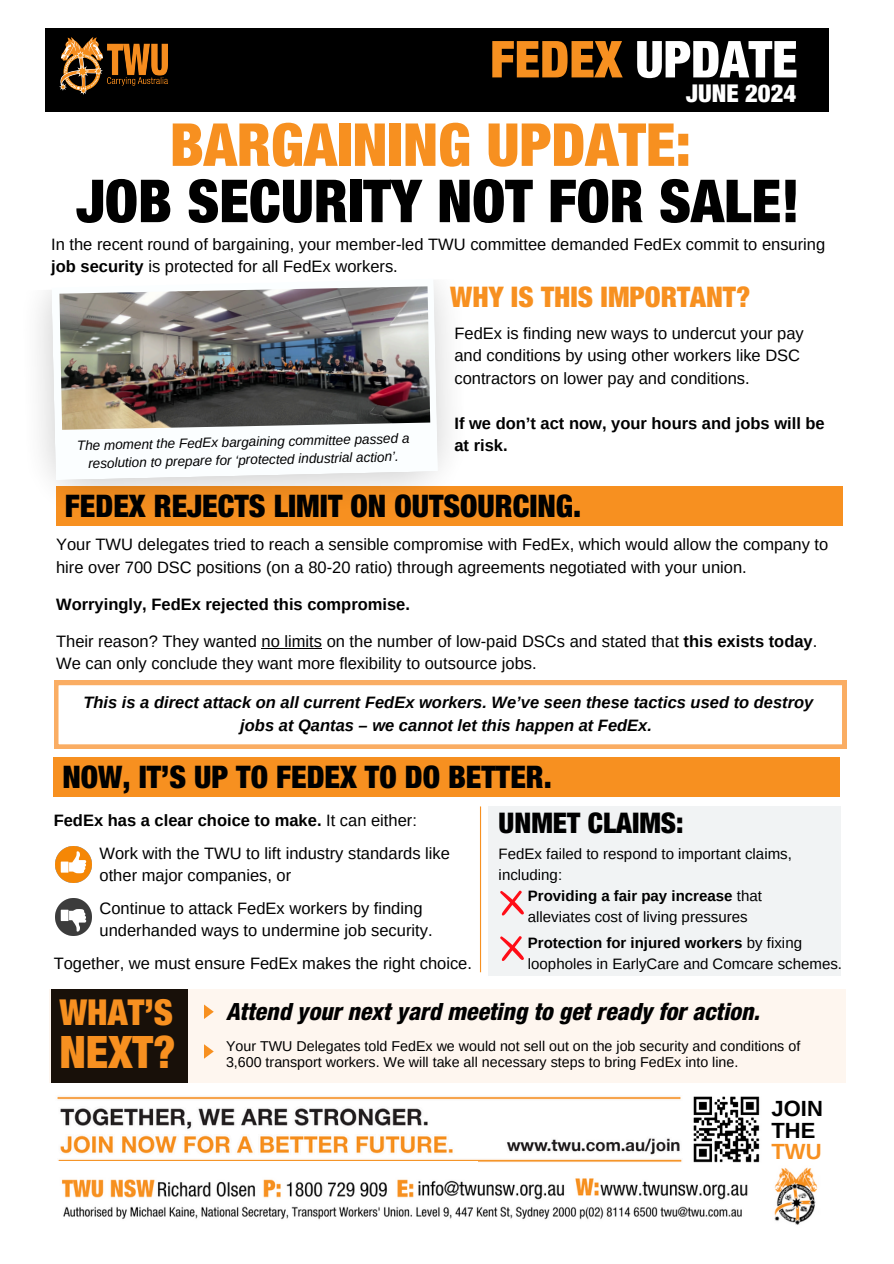
<style>
.page{position:relative;width:894px;height:1264px;background:#fff}
.page>*{position:absolute;margin:0;border:0;box-sizing:border-box;transform-origin:0 0}
.t1{font:900 condensed 59.25px/56.2px "Helvetica Neue LT Std";color:#000;text-align:center}
.t2{font:900 condensed 50.85px "Helvetica Neue LT Std";color:#fff}
.t3{font:900 condensed 44.85px "Helvetica Neue LT Std";color:#f79020}
.t4{font:900 condensed 35.85px "Helvetica Neue LT Std";color:#f79020}
.t5{font:900 condensed 31.2px "Helvetica Neue LT Std";color:#000}
.t6{font:900 condensed 28.5px "Helvetica Neue LT Std";color:#f79020}
.t7{font:900 condensed 28.5px "Helvetica Neue LT Std";color:#000}
.t8{font:900 condensed 24.6px "Helvetica Neue LT Std";color:#fff}
.t9{font:italic 800 condensed 23.7px "Helvetica Neue LT Std";color:#000}
.t10{font:700 21.9px "Arimo";color:#000}
.t11{font:700 21.9px "Arimo";color:#f79020}
.t12{font:16.5px/22.5px "Arimo";color:#000}
.t13{font:700 16.5px "Arimo";color:#000}
.t14{font:italic 700 16.5px/22.5px "Arimo";color:#000;text-align:center}
.t15{font:15px/21px "Arimo";color:#000}
.t16{font:700 15px "Arimo";color:#000}
.t17{font:14.25px/15.8px "Arimo";color:#000}
.t18{font:italic 13.5px "Arimo";color:#000}
.s1{color:#f79020}
.s2{font-weight:700}
.s3{font-weight:400}
</style>
<div class="page">
<div style="left:45px;top:29px;width:783px;height:83px;background:#000"></div>
<img style="left:59px;top:37px;width:108px;height:58px">
<img style="left:478px;top:1096px;width:204px;height:66px">
<img style="left:57px;top:1096px;width:422px;height:64px">
<img style="left:693px;top:1096px;width:67px;height:67px">
<div style="left:56px;top:487px;width:786px;height:39px;background:#f79020"></div>
<img style="left:38px;top:289px;width:429px;height:209px">
<svg style="left:51px;top:282px;width:387px;height:198px"></svg>
<img style="left:59px;top:286px;width:371px;height:144px">
<svg style="left:54px;top:680px;width:792px;height:68px"></svg>
<div style="left:54px;top:757px;width:786px;height:40px;background:#f79020"></div>
<img style="left:56px;top:846px;width:36px;height:36px">
<img style="left:56px;top:899px;width:36px;height:36px">
<hr style="left:261px;top:647px;width:61px;height:1px;background:#000">
<div style="left:488px;top:806px;width:351px;height:169px;background:#f1f3f4"></div>
<hr style="left:480px;top:806px;width:1px;height:166px;background:#f79020">
<svg style="left:500px;top:890px;width:24px;height:25px"></svg>
<svg style="left:500px;top:936px;width:24px;height:25px"></svg>
<svg style="left:49px;top:989px;width:796px;height:94px;fill:#fef6ef"></svg>
<svg style="left:204px;top:1004px;width:10px;height:15px"></svg>
<svg style="left:204px;top:1044px;width:10px;height:14px"></svg>
<img style="left:62px;top:1167px;width:756px;height:58px">
<p class="t2" style="left:490px;top:41px;width:309px"><span class="s1">FEDEX</span> UPDATE</p>
<p class="t8" style="left:686px;top:85px;width:111px">JUNE 2024</p>
<p class="t1" style="left:76px;top:125px;width:724px"><span class="s1">BARGAINING UPDATE:<br></span>JOB SECURITY NOT FOR SALE!</p>
<p class="t12" style="left:51px;top:233px;width:775px">In the recent round of bargaining, your member-led TWU committee demanded FedEx commit to ensuring <span class="s2">job security</span> is protected for all FedEx workers.</p>
<p class="t6" style="left:450px;top:287px;width:301px">WHY IS THIS IMPORTANT?</p>
<p class="t12" style="left:454px;top:322px;width:351px">FedEx is finding new ways to undercut your pay and conditions by using other workers like DSC contractors on lower pay and conditions.</p>
<p class="t13" style="left:454px;top:414px;width:372px">If we don’t act now, your hours and jobs will be</p>
<p class="t18" style="left:77px;top:437px;width:334px;rotate:-1deg">The moment the FedEx bargaining committee passed a</p>
<p class="t13" style="left:454px;top:436px;width:55px">at risk.</p>
<p class="t18" style="left:88px;top:455px;width:312px;rotate:-1deg">resolution to prepare for ‘protected industrial action’.</p>
<p class="t5" style="left:65px;top:495px;width:517px">FEDEX REJECTS LIMIT ON OUTSOURCING.</p>
<p class="t12" style="left:56px;top:533px;width:773px">Your TWU delegates tried to reach a sensible compromise with FedEx, which would allow the company to hire over 700 DSC positions (on a 80-20 ratio) through agreements negotiated with your union.</p>
<p class="t13" style="left:56px;top:595px;width:355px">Worryingly, FedEx rejected this compromise.</p>
<p class="t12" style="left:56px;top:629px;width:762px">Their reason? They wanted no limits on the number of low-paid DSCs and stated that <span class="s2">this exists today</span>.<br>We can only conclude they want more flexibility to outsource jobs.</p>
<p class="t14" style="left:83px;top:691px;width:731px">This is a direct attack on all current FedEx workers. We’ve seen these tactics used to destroy jobs at Qantas – we cannot let this happen at FedEx.</p>
<p class="t5" style="left:62px;top:766px;width:490px">NOW, IT’S UP TO FEDEX TO DO BETTER.</p>
<p class="t7" style="left:498px;top:812px;width:186px">UNMET CLAIMS:</p>
<p class="t15" style="left:498px;top:843px;width:295px">FedEx failed to respond to important claims, including:</p>
<p class="t16" style="left:527px;top:887px;width:235px">Providing a fair pay increase <span class="s3">that</span></p>
<p class="t15" style="left:527px;top:906px;width:221px">alleviates cost of living pressures</p>
<h6 class="t16" style="left:527px;top:934px;width:275px">Protection for injured workers <span class="s3">by fixing</span></h6>
<h3 class="t15" style="left:527px;top:952px;width:315px">loopholes in EarlyCare and Comcare schemes.</h3>
<p class="t4" style="left:59px;top:999px;width:115px">WHAT’S</p>
<p class="t3" style="left:59px;top:1035px;width:118px">NEXT?</p>
<p class="t13" style="left:54px;top:811px;width:365px">FedEx has a clear choice to make. <span class="s3">It can either:</span></p>
<p class="t12" style="left:99px;top:841px;width:352px">Work with the TWU to lift industry standards like</p>
<p class="t12" style="left:99px;top:864px;width:193px">other major companies, or</p>
<p class="t12" style="left:99px;top:896px;width:324px">Continue to attack FedEx workers by finding</p>
<h4 class="t12" style="left:99px;top:919px;width:334px">underhanded ways to undermine job security.</h4>
<p class="t12" style="left:54px;top:951px;width:420px">Together, we must ensure FedEx makes the right choice.</p>
<p class="t9" style="left:226px;top:1002px;width:535px">Attend your next yard meeting to get ready for action.</p>
<p class="t17" style="left:226px;top:1038px;width:575px">Your TWU Delegates told FedEx we would not sell out on the job security and conditions of<br>3,600 transport workers. We will take all necessary steps to bring FedEx into line.</p>
<h4 class="t10" style="left:771px;top:1095px;width:53px">JOIN</h4>
<h4 class="t10" style="left:771px;top:1117px;width:45px">THE</h4>
<p class="t11" style="left:771px;top:1139px;width:52px">TWU</p>
</div>
